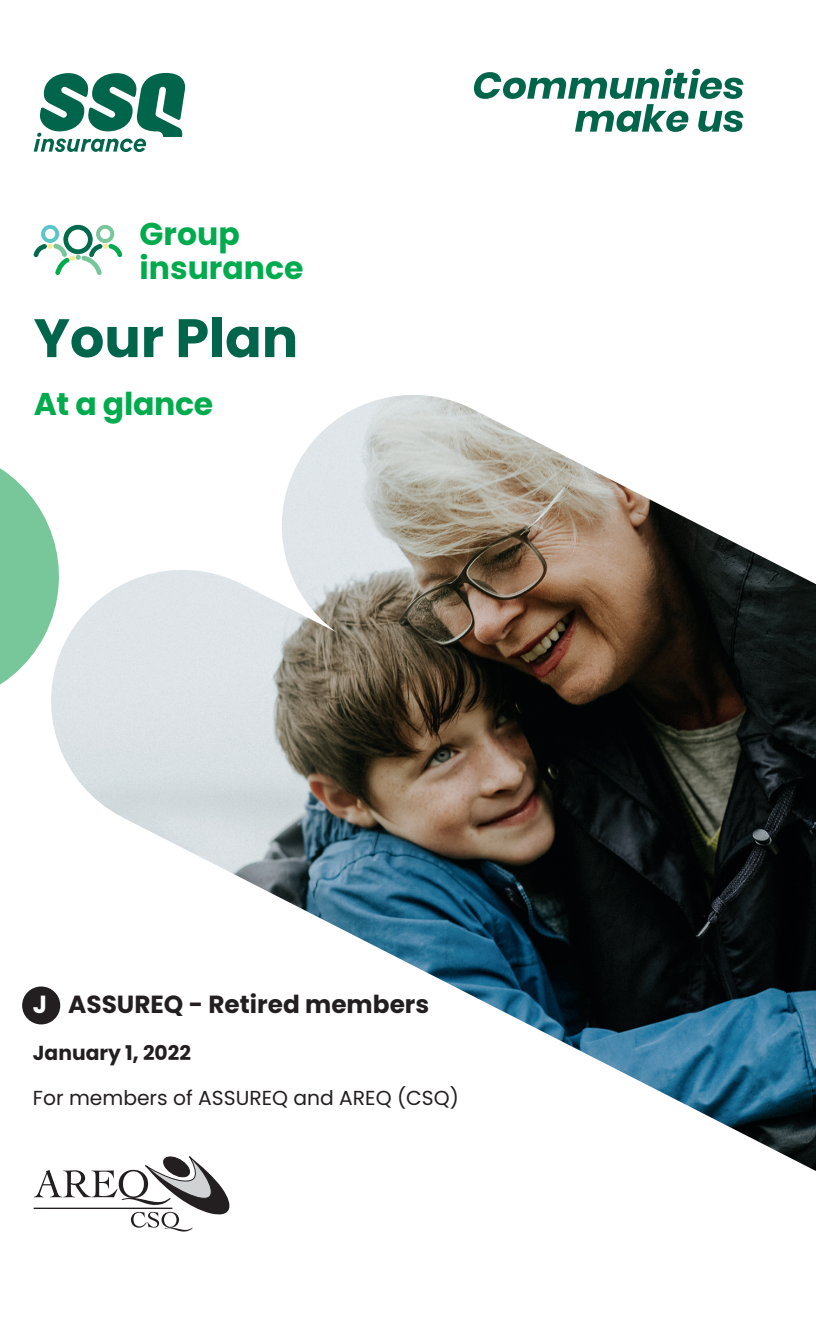
<style>
.page{position:relative;width:816px;height:1329px;background:#fff}
.page>*{position:absolute;margin:0;border:0;box-sizing:border-box;transform-origin:0 0}
.ti{font:700 54px "Poppins";color:#00654b}
.t1{font:700 31.5px/33.8px "Poppins";color:#00ab4d}
.t2{font:700 24.75px "Poppins";color:#231f20}
.t3{font:20.25px "Poppins";color:#231f20}
.t4{font:700 20.25px "Poppins";color:#231f20}
.s1{color:#fff}
</style>
<div class="page">
<svg style="left:0;top:468px;width:49px;height:217px"></svg>
<img style="left:49px;top:395px;width:766px;height:776px">
<svg style="left:474px;top:69px;width:269px;height:63px"></svg>
<svg style="left:34px;top:1156px;width:201px;height:75px"></svg>
<div style="left:22px;top:986px;width:38px;height:38px;background:#231f20;border-radius:50%"></div>
<svg style="left:33px;top:225px;width:89px;height:50px"></svg>
<svg style="left:34px;top:73px;width:152px;height:79px"></svg>
<p class="t1" style="left:139px;top:217px;width:165px">Group insurance</p>
<p class="ti" style="left:34px;top:307px;width:266px">Your Plan</p>
<p class="t1" style="left:34px;top:387px;width:181px">At a glance</p>
<p class="t2" style="left:33px;top:990px;width:398px"><span class="s1">J</span> ASSUREQ - Retired members</p>
<p class="t4" style="left:33px;top:1041px;width:159px">January 1, 2022</p>
<p class="t3" style="left:33px;top:1086px;width:427px">For members of ASSUREQ and AREQ (CSQ)</p>
</div>
